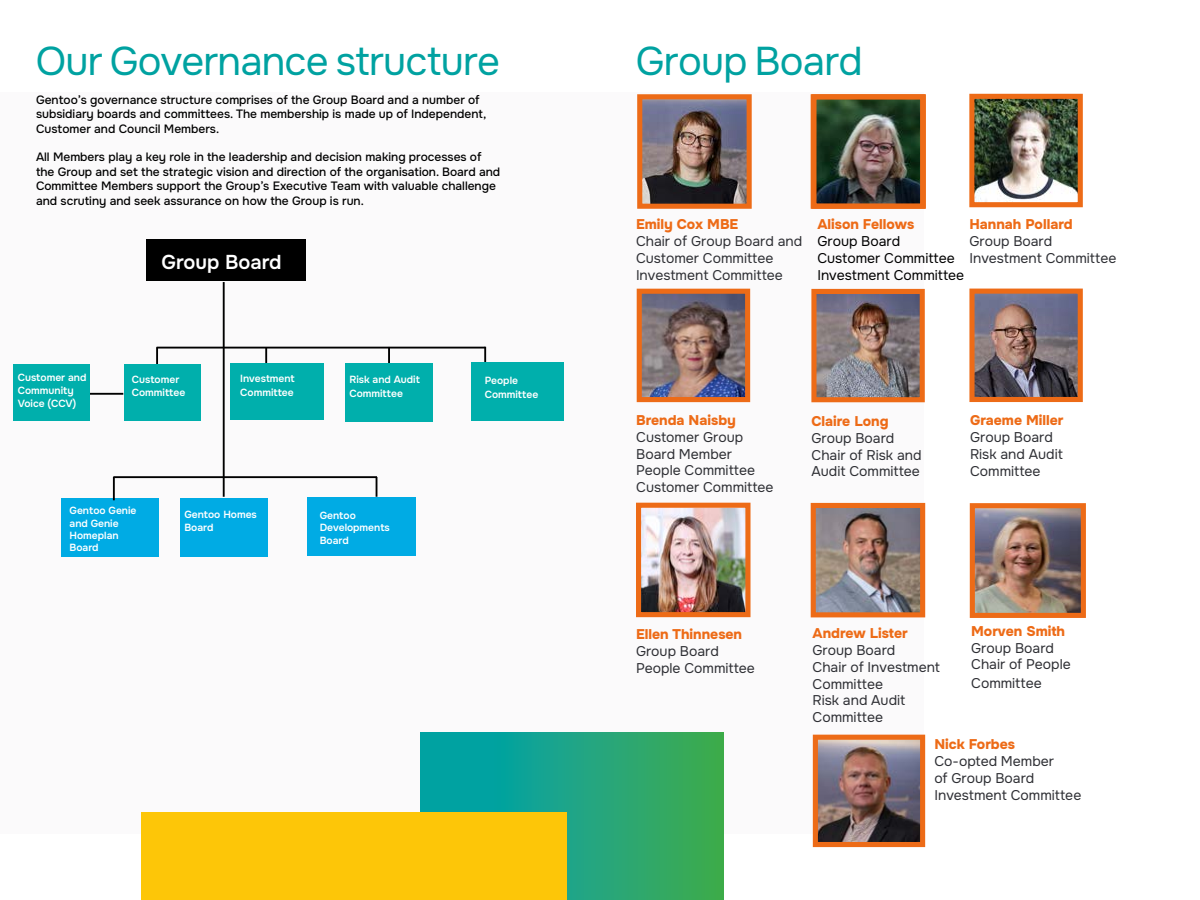
<style>
.page{position:relative;width:1200px;height:900px;background:#fff}
.page>*{position:absolute;margin:0;border:0;box-sizing:border-box;transform-origin:0 0}
.t1{font:700 40px "Onest";letter-spacing:-.02em;color:#00a2a1}
.t2{font:600 20px "Onest";color:#fff}
.t3{font:14px/16.8px "Onest";color:#2e2f34}
.t4{font:800 14px "Onest";color:#ed6b17}
.t5{font:14px/16.8px "Onest";color:#000}
.t6{font:500 12px/14.4px "Onest";color:#000}
.t7{font:600 10.3px/13.5px "Onest";color:#fff}
</style>
<div class="page">
<div style="left:0;top:92px;width:924px;height:742px;background:#fbfafb"></div>
<hr style="left:265px;top:348px;width:2px;height:67px;background:#000">
<svg style="left:421px;top:732px;width:303px;height:168px"></svg>
<div style="left:146px;top:240px;width:159px;height:41px;background:#000"></div>
<hr style="left:223px;top:282px;width:2px;height:215px;background:#000">
<hr style="left:157px;top:347px;width:328px;height:2px;background:#000">
<hr style="left:156px;top:347px;width:2px;height:62px;background:#000">
<hr style="left:484px;top:347px;width:2px;height:66px;background:#000">
<div style="left:472px;top:363px;width:92px;height:58px;background:#00afac"></div>
<div style="left:124px;top:364px;width:77px;height:56px;background:#00afac"></div>
<div style="left:141px;top:813px;width:425px;height:87px;background:#fdc608"></div>
<hr style="left:388px;top:347px;width:2px;height:67px;background:#000">
<div style="left:345px;top:364px;width:88px;height:58px;background:#00afac"></div>
<div style="left:230px;top:364px;width:94px;height:56px;background:#00afac"></div>
<img style="left:637px;top:94px;width:115px;height:115px">
<img style="left:969px;top:93px;width:114px;height:115px">
<img style="left:636px;top:288px;width:115px;height:115px">
<img style="left:811px;top:288px;width:114px;height:115px">
<img style="left:969px;top:288px;width:114px;height:115px">
<img style="left:969px;top:503px;width:117px;height:115px">
<img style="left:812px;top:734px;width:114px;height:114px">
<div style="left:180px;top:498px;width:88px;height:58px;background:#00abe4"></div>
<div style="left:307px;top:497px;width:108px;height:58px;background:#00abe4"></div>
<div style="left:61px;top:499px;width:98px;height:58px;background:#00abe4"></div>
<svg style="left:376px;top:478px;width:1px;height:19px"></svg>
<hr style="left:113px;top:476px;width:264px;height:2px;background:#000">
<hr style="left:113px;top:477px;width:2px;height:23px;background:#000">
<div style="left:13px;top:364px;width:77px;height:57px;background:#00afac"></div>
<hr style="left:90px;top:393px;width:33px;height:2px;background:#000">
<img style="left:636px;top:502px;width:115px;height:116px">
<img style="left:810px;top:94px;width:116px;height:115px">
<img style="left:810px;top:502px;width:116px;height:116px">
<h1 class="t1" style="left:36px;top:36px;width:466px">Our Governance structure</h1>
<h1 class="t1" style="left:636px;top:36px;width:228px">Group Board</h1>
<p class="t6" style="left:36px;top:93px;width:452px">Gentoo’s governance structure comprises of the Group Board and a number of subsidiary boards and committees. The membership is made up of Independent,<br>Customer and Council Members.</p>
<p class="t6" style="left:36px;top:150px;width:466px">All Members play a key role in the leadership and decision making processes of the Group and set the strategic vision and direction of the organisation. Board and Committee Members support the Group’s Executive Team with valuable challenge and scrutiny and seek assurance on how the Group is run.</p>
<p class="t7" style="left:18px;top:372px;width:70px;line-height:12.4px">Customer and<br>Community</p>
<p class="t7" style="left:18px;top:397px;width:60px">Voice (CCV)</p>
<h2 class="t2" style="left:162px;top:249px;width:122px">Group Board</h2>
<p class="t7" style="left:132px;top:373px;width:55px">Customer<br>Committee</p>
<p class="t7" style="left:240px;top:372px;width:56px">Investment<br>Committee</p>
<p class="t7" style="left:349px;top:373px;width:72px">Risk and Audit<br>Committee</p>
<p class="t7" style="left:485px;top:374px;width:55px">People<br>Committee</p>
<p class="t7" style="left:70px;top:505px;width:68px;line-height:12.4px">Gentoo Genie and Genie<br>Homeplan<br>Board</p>
<p class="t7" style="left:184px;top:508px;width:74px">Gentoo Homes<br>Board</p>
<p class="t7" style="left:320px;top:509px;width:72px;line-height:12.4px">Gentoo<br>Developments</p>
<p class="t7" style="left:320px;top:534px;width:31px">Board</p>
<p class="t4" style="left:636px;top:215px;width:104px">Emily Cox MBE</p>
<p class="t3" style="left:636px;top:233px;width:168px">Chair of Group Board and<br>Customer Committee<br>Investment Committee</p>
<p class="t4" style="left:817px;top:215px;width:98px">Alison Fellows</p>
<p class="t5" style="left:817px;top:233px;width:148px">Group Board<br>Customer Committee<br>Investment Committee</p>
<p class="t4" style="left:969px;top:215px;width:105px">Hannah Pollard</p>
<p class="t3" style="left:969px;top:233px;width:148px">Group Board<br>Investment Committee</p>
<p class="t4" style="left:636px;top:411px;width:101px">Brenda Naisby</p>
<p class="t3" style="left:636px;top:429px;width:139px">Customer Group<br>Board Member<br>People Committee<br>Customer Committee</p>
<p class="t4" style="left:811px;top:412px;width:79px">Claire Long</p>
<p class="t3" style="left:811px;top:430px;width:112px">Group Board<br>Chair of Risk and<br>Audit Committee</p>
<p class="t4" style="left:970px;top:411px;width:95px">Graeme Miller</p>
<p class="t3" style="left:970px;top:429px;width:94px">Group Board<br>Risk and Audit<br>Committee</p>
<p class="t4" style="left:636px;top:625px;width:108px">Ellen Thinnesen</p>
<p class="t3" style="left:636px;top:643px;width:120px">Group Board<br>People Committee</p>
<p class="t4" style="left:813px;top:624px;width:97px">Andrew Lister</p>
<p class="t3" style="left:813px;top:642px;width:129px">Group Board<br>Chair of Investment<br>Committee<br>Risk and Audit<br>Committee</p>
<p class="t4" style="left:971px;top:622px;width:95px">Morven Smith</p>
<p class="t3" style="left:971px;top:640px;width:101px;line-height:16px">Group Board<br>Chair of People</p>
<p class="t3" style="left:971px;top:675px;width:72px">Committee</p>
<p class="t4" style="left:934px;top:735px;width:82px">Nick Forbes</p>
<p class="t3" style="left:934px;top:753px;width:148px">Co-opted Member<br>of Group Board<br>Investment Committee</p>
</div>
